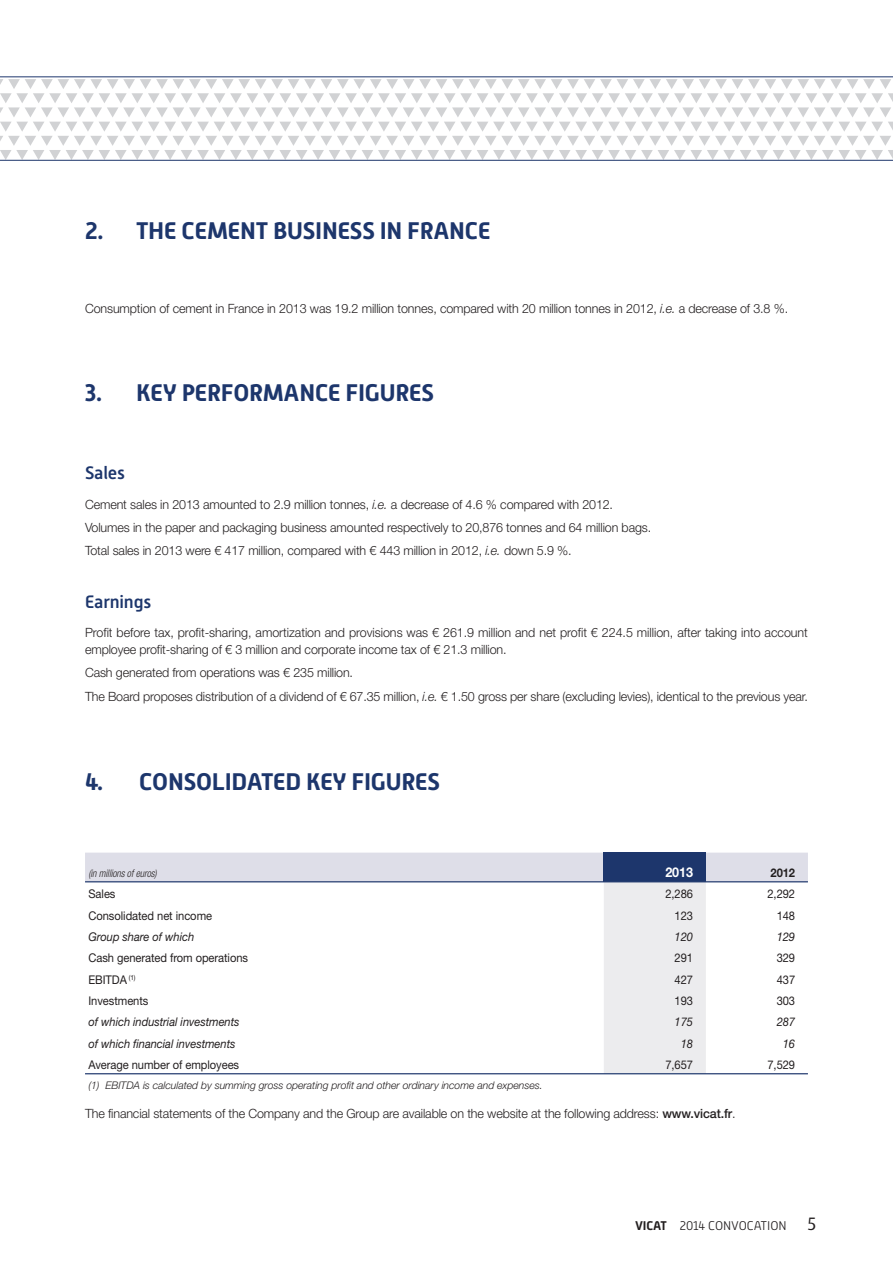
<style>
.page{position:relative;width:893px;height:1263px;background:#fff}
.page>*{position:absolute;margin:0;border:0;box-sizing:border-box;transform-origin:0 0}
.t1{font:700 24px "Alwyn New";letter-spacing:-.01em;color:#1d366c}
.t2{font:500 18px "Alwyn New";letter-spacing:-.01em;color:#1d366c}
.t3{font:700 13.5px "Helvetica Neue LT Std";color:#fff;scale:.93 1}
.t4{font:300 12.75px/23.2px "Helvetica Neue LT Std";letter-spacing:-.01em;color:#231f20}
.t5{font:300 12.6px "Alwyn New";letter-spacing:-.01em;color:#231f20}
.t6{font:12px "Helvetica Neue LT Std";letter-spacing:-.005em;color:#231f20;scale:.93 1}
.t7{font:italic 12px "Helvetica Neue LT Std";letter-spacing:-.005em;color:#231f20;scale:.93 1}
.t8{font:700 12px "Helvetica Neue LT Std";color:#231f20;scale:.93 1}
.t9{font:italic 300 10.5px "Helvetica Neue LT Std";letter-spacing:-.005em;color:#231f20}
.t10{font:italic 300 condensed 10.5px "Helvetica Neue LT Std";letter-spacing:-.005em;color:#231f20;scale:.93 1}
.s1{font-style:italic}
.s2{font-weight:500}
.s3{font-weight:700}
.s4{font-family:"Dax OT";font-weight:400;font-size:18px}
</style>
<div class="page">
<svg style="left:85px;top:853px;width:723px;height:220px"></svg>
<hr style="left:85px;top:881px;width:723px;height:1px;background:#1d366c">
<hr style="left:85px;top:1073px;width:723px;height:1px;background:#1d366c">
<svg style="left:0;top:79px;width:893px;height:81px"></svg>
<hr style="left:0;top:160px;width:893px;height:1px;background:#1d366c">
<hr style="left:0;top:77px;width:893px;height:1px;background:#1d366c">
<h1 class="t1" style="left:85px;top:219px;width:407px">2. THE CEMENT BUSINESS IN FRANCE</h1>
<p class="t4" style="left:85px;top:298px;width:705px">Consumption of cement in France in 2013 was 19.2 million tonnes, compared with 20 million tonnes in 2012, <span class="s1">i.e.</span> a decrease of 3.8 %.</p>
<h1 class="t1" style="left:85px;top:381px;width:350px">3. KEY PERFORMANCE FIGURES</h1>
<h2 class="t2" style="left:85px;top:464px;width:42px">Sales</h2>
<p class="t4" style="left:85px;top:494px;width:568px">Cement sales in 2013 amounted to 2.9 million tonnes, <span class="s1">i.e.</span> a decrease of 4.6 % compared with 2012.<br>Volumes in the paper and packaging business amounted respectively to 20,876 tonnes and 64 million bags.<br>Total sales in 2013 were € 417 million, compared with € 443 million in 2012, <span class="s1">i.e.</span> down 5.9 %.</p>
<h2 class="t2" style="left:85px;top:593px;width:68px">Earnings</h2>
<p class="t4" style="left:85px;top:626px;width:724px;line-height:16.8px">Profit before tax, profit-sharing, amortization and provisions was € 261.9 million and net profit € 224.5 million, after taking into account employee profit-sharing of € 3 million and corporate income tax of € 21.3 million.</p>
<p class="t4" style="left:85px;top:663px;width:724px">Cash generated from operations was € 235 million.<br>The Board proposes distribution of a dividend of € 67.35 million, <span class="s1">i.e.</span> € 1.50 gross per share (excluding levies), identical to the previous year.</p>
<h1 class="t1" style="left:85px;top:770px;width:356px">4. CONSOLIDATED KEY FIGURES</h1>
<p class="t10" style="left:88px;top:870px;width:75px">(in millions of euros)</p>
<p class="t3" style="left:665px;top:867px;width:31px">2013</p>
<p class="t8" style="left:770px;top:868px;width:28px">2012</p>
<p class="t6" style="left:88px;top:890px;width:31px">Sales</p>
<p class="t6" style="left:665px;top:890px;width:31px">2,286</p>
<p class="t6" style="left:767px;top:890px;width:31px">2,292</p>
<p class="t6" style="left:88px;top:911px;width:134px">Consolidated net income</p>
<p class="t6" style="left:675px;top:911px;width:21px">123</p>
<p class="t6" style="left:777px;top:911px;width:21px">148</p>
<p class="t7" style="left:88px;top:932px;width:115px">Group share of which</p>
<p class="t7" style="left:675px;top:932px;width:21px">120</p>
<p class="t7" style="left:777px;top:932px;width:21px">129</p>
<p class="t6" style="left:88px;top:954px;width:173px">Cash generated from operations</p>
<p class="t6" style="left:675px;top:954px;width:21px">291</p>
<p class="t6" style="left:777px;top:954px;width:21px">329</p>
<p class="t6" style="left:88px;top:975px;width:52px">EBITDA <sup>(1)</sup></p>
<p class="t6" style="left:675px;top:975px;width:21px">427</p>
<p class="t6" style="left:777px;top:975px;width:21px">437</p>
<p class="t6" style="left:88px;top:996px;width:66px">Investments</p>
<p class="t6" style="left:675px;top:996px;width:21px">193</p>
<p class="t6" style="left:777px;top:996px;width:21px">303</p>
<p class="t7" style="left:88px;top:1018px;width:164px">of which industrial investments</p>
<p class="t7" style="left:675px;top:1018px;width:21px">175</p>
<p class="t7" style="left:777px;top:1018px;width:21px">287</p>
<p class="t7" style="left:88px;top:1039px;width:160px">of which financial investments</p>
<p class="t7" style="left:681px;top:1039px;width:15px">18</p>
<p class="t7" style="left:783px;top:1039px;width:15px">16</p>
<p class="t6" style="left:88px;top:1060px;width:164px">Average number of employees</p>
<p class="t6" style="left:665px;top:1060px;width:31px">7,657</p>
<p class="t6" style="left:767px;top:1060px;width:31px">7,529</p>
<p class="t9" style="left:88px;top:1082px;width:456px">(1) EBITDA is calculated by summing gross operating profit and other ordinary income and expenses.</p>
<p class="t4" style="left:85px;top:1103px;width:652px">The financial statements of the Company and the Group are available on the website at the following address: <span class="s2">www.vicat.fr</span>.</p>
<p class="t5" style="left:635px;top:1220px;width:183px"><span class="s3">VICAT</span> 2014 CONVOCATION <span class="s4">5</span></p>
</div>
